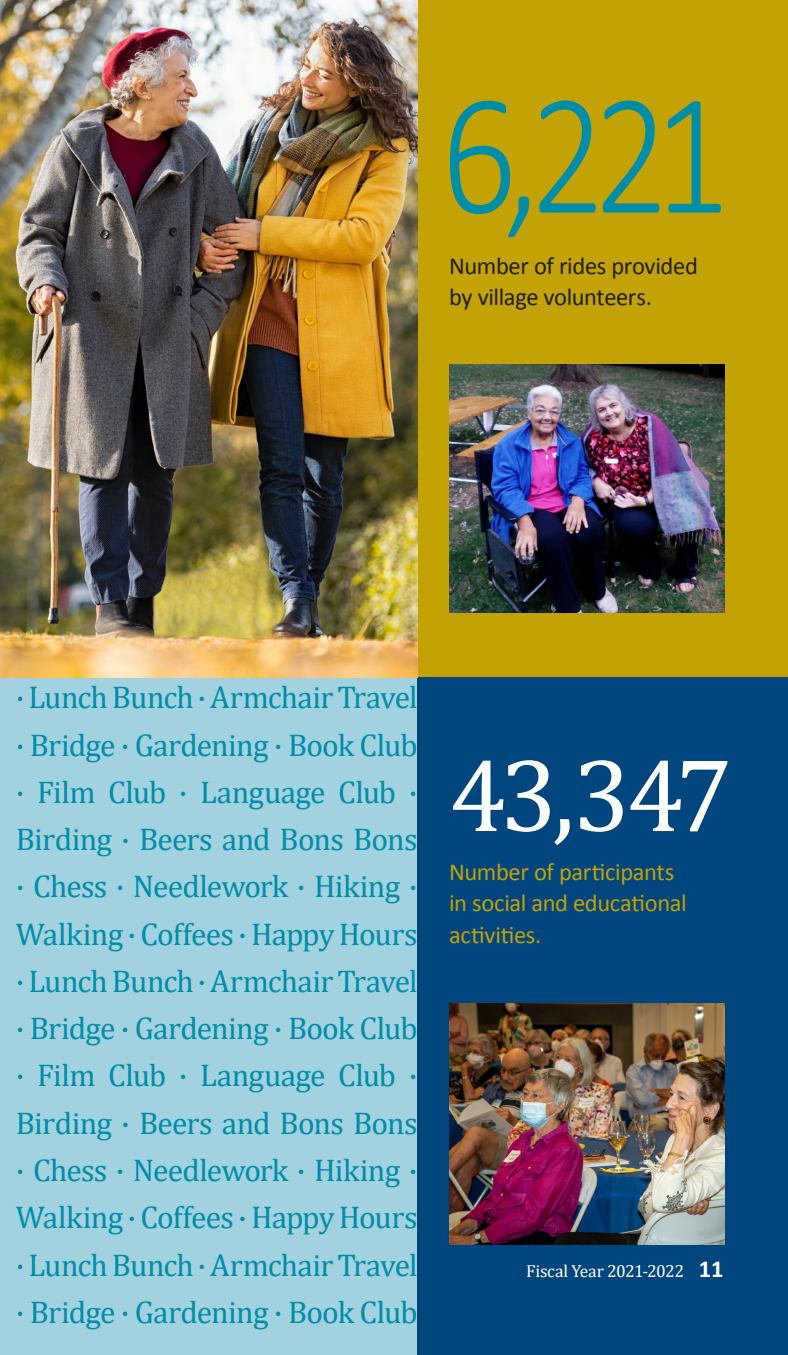
<style>
.page{position:relative;width:788px;height:1355px;background:#fff}
.page>*{position:absolute;margin:0;border:0;box-sizing:border-box;transform-origin:0 0}
.t1{font:300 175px "Calibri";color:#008da8;scale:.85 1}
.quote_1{font:105px "Cambria";color:#fff}
.t2{font:31.5px/47.2px "Cambria";letter-spacing:-.025em;color:#008da8;text-align:justify}
.t3{font:24.5px/31.5px "Calibri";letter-spacing:-.015em;color:#c2a205}
.t4{font:24.5px/31.5px "Calibri";letter-spacing:-.02em;color:#231f20}
.t5{font:17.5px "Cambria";letter-spacing:-.025em;color:#fff}
.s1{font-family:"Calibri";font-weight:700;font-size:24.5px}
</style>
<div class="page">
<div style="left:0;top:0;width:417px;height:1354px;background:#a2d1e0"></div>
<div style="left:417px;top:0;width:371px;height:677px;background:#c2a205"></div>
<div style="left:417px;top:677px;width:371px;height:677px;background:#00467e"></div>
<img style="left:449px;top:365px;width:275px;height:247px">
<img style="left:449px;top:1004px;width:275px;height:240px">
<img style="left:0;top:0;width:417px;height:677px">
<p class="t1" style="left:441px;top:46px;width:341px">6,221</p>
<p class="t4" style="left:449px;top:250px;width:250px">Number of rides provided by village volunteers.</p>
<p class="t2" style="left:16px;top:674px;width:403px">· Lunch Bunch · Armchair Travel · Bridge · Gardening · Book Club · Film Club · Language Club · Birding · Beers and Bons Bons · Chess · Needlework · Hiking · Walking · Coffees · Happy Hours · Lunch Bunch · Armchair Travel · Bridge · Gardening · Book Club · Film Club · Language Club · Birding · Beers and Bons Bons · Chess · Needlework · Hiking · Walking · Coffees · Happy Hours · Lunch Bunch · Armchair Travel · Bridge · Gardening · Book Club</p>
<p class="quote_1" style="left:449px;top:733px;width:285px">43,347</p>
<p class="t3" style="left:449px;top:856px;width:239px">Number of participants in social and educational activities.</p>
<p class="t5" style="left:526px;top:1260px;width:199px">Fiscal Year 2021-2022 <span class="s1">11</span></p>
</div>
